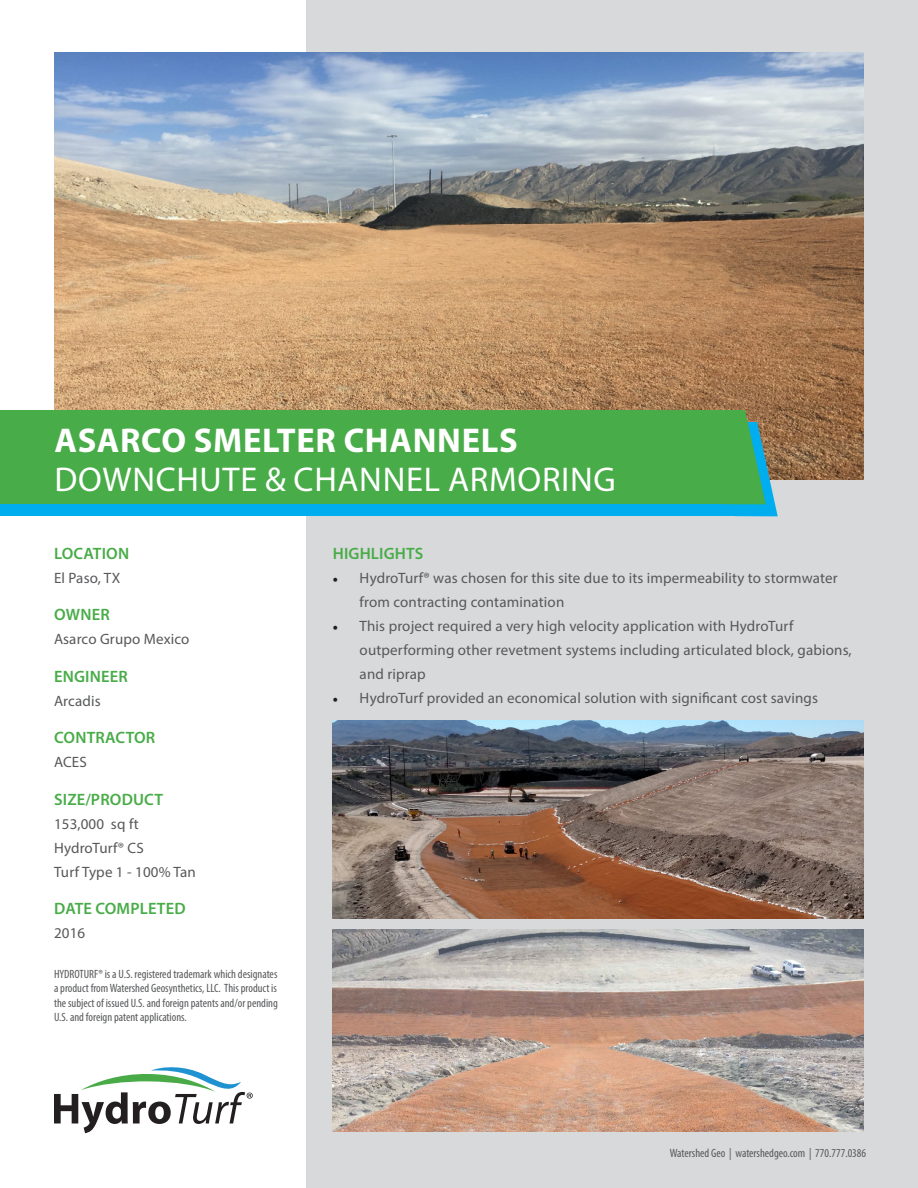
<style>
.page{position:relative;width:918px;height:1188px;background:#fff}
.page>*{position:absolute;margin:0;border:0;box-sizing:border-box;transform-origin:0 0}
.t1{font:34.5px "Myriad Pro";letter-spacing:.02em;color:#fff}
.t2{font:700 34.5px "Myriad Pro";letter-spacing:.02em;color:#fff}
.t3{font:600 16.5px "Myriad Pro";letter-spacing:.01em;color:#48ac48}
.t4{font:15px/24px "Myriad Pro";letter-spacing:.01em;color:#57585a}
.t5{font:condensed 12px/14.4px "Myriad Pro";color:#57585a;text-align:justify}
.s1{font-family:"Minion Pro";color:#231f20}
</style>
<div class="page">
<div style="left:307px;top:0;width:611px;height:1188px;background:#d8d9db"></div>
<img style="left:54px;top:52px;width:810px;height:428px">
<div style="left:0;top:422px;width:756px;height:94px;background:#00aeef"></div>
<div style="left:0;top:410px;width:744px;height:94px;background:#48ac48"></div>
<svg style="left:723px;top:410px;width:55px;height:106px"></svg>
<img style="left:333px;top:721px;width:531px;height:197px">
<img style="left:333px;top:929px;width:531px;height:202px">
<svg style="left:54px;top:1067px;width:199px;height:66px"></svg>
<p class="t2" style="left:54px;top:418px;width:465px">ASARCO SMELTER CHANNELS</p>
<p class="t1" style="left:54px;top:458px;width:563px">DOWNCHUTE &amp; CHANNEL ARMORING</p>
<p class="t3" style="left:54px;top:543px;width:77px">LOCATION</p>
<p class="t4" style="left:54px;top:566px;width:68px">El Paso, TX</p>
<p class="t3" style="left:54px;top:604px;width:57px">OWNER</p>
<p class="t4" style="left:54px;top:627px;width:137px">Asarco Grupo Mexico</p>
<p class="t3" style="left:54px;top:666px;width:75px">ENGINEER</p>
<p class="t4" style="left:54px;top:689px;width:48px">Arcadis</p>
<p class="t3" style="left:54px;top:727px;width:103px">CONTRACTOR</p>
<p class="t4" style="left:54px;top:750px;width:34px">ACES</p>
<p class="t3" style="left:54px;top:789px;width:110px">SIZE/PRODUCT</p>
<p class="t4" style="left:54px;top:812px;width:86px">153,000 sq ft</p>
<p class="t4" style="left:54px;top:836px;width:91px">HydroTurf® CS</p>
<p class="t4" style="left:54px;top:860px;width:143px">Turf Type 1 - 100% Tan</p>
<p class="t3" style="left:54px;top:898px;width:133px">DATE COMPLETED</p>
<p class="t4" style="left:54px;top:921px;width:33px">2016</p>
<p class="t5" style="left:54px;top:966px;width:225px">HYDROTURF® is a U.S. registered trademark which designates a product from Watershed Geosynthetics, LLC. This product is the subject of issued U.S. and foreign patents and/or pending U.S. and foreign patent applications.</p>
<p class="t3" style="left:333px;top:543px;width:92px">HIGHLIGHTS</p>
<p class="t4" style="left:360px;top:566px;width:480px;text-indent:-27px"><span class="s1">•</span> HydroTurf® was chosen for this site due to its impermeability to stormwater from contracting contamination</p>
<p class="t4" style="left:360px;top:614px;width:494px;text-indent:-27px"><span class="s1">•</span> This project required a very high velocity application with HydroTurf outperforming other revetment systems including articulated block, gabions, and riprap</p>
<p class="t4" style="left:333px;top:686px;width:487px"><span class="s1">•</span> HydroTurf provided an economical solution with significant cost savings</p>
<p class="t5" style="left:670px;top:1145px;width:198px">Watershed Geo | watershedgeo.com | 770.777.0386</p>
</div>
